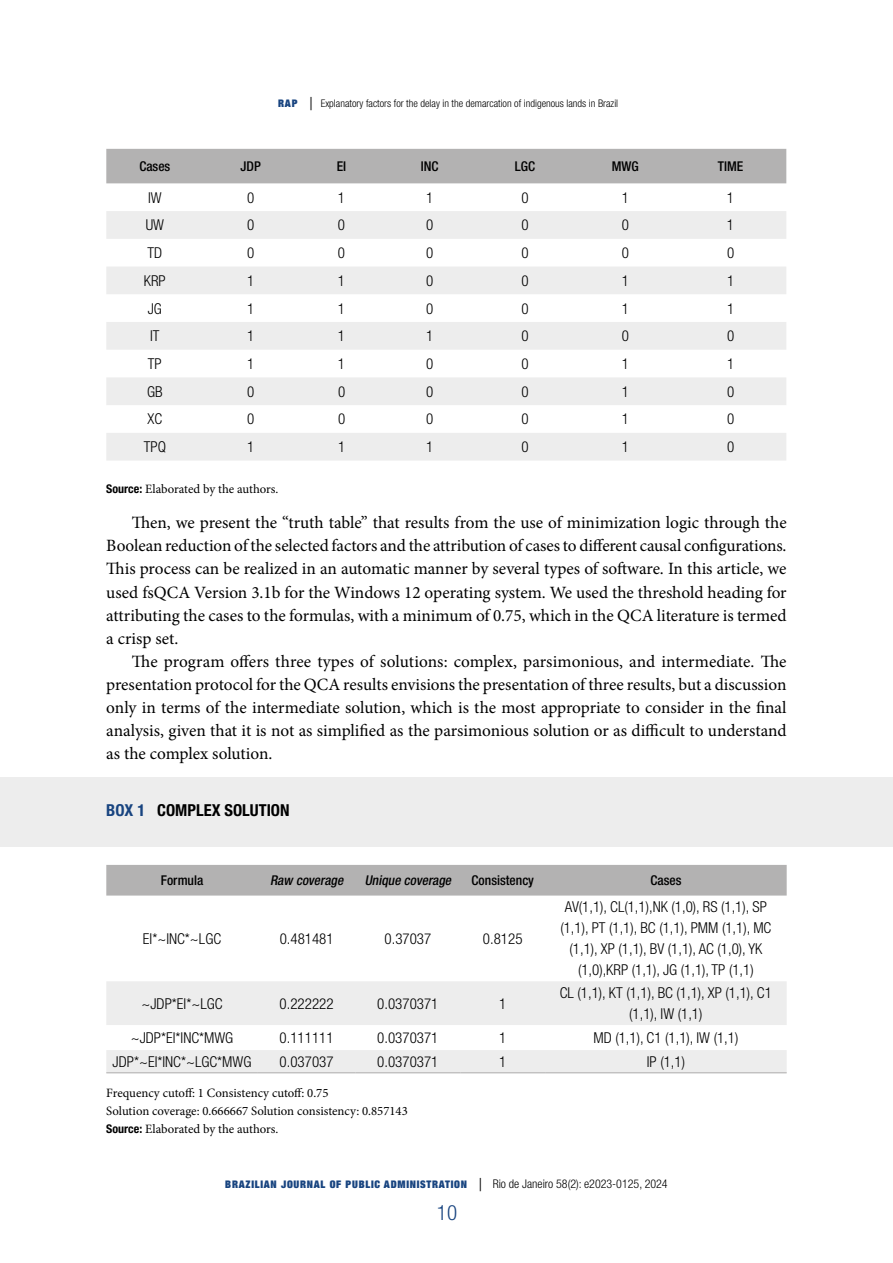
<style>
.page{position:relative;width:893px;height:1263px;background:#fff}
.page>*{position:absolute;margin:0;border:0;box-sizing:border-box;transform-origin:0 0}
.t1{font:300 condensed 21px "Helvetica Neue LT Std";color:#184480}
.t2{font:17.25px/23.1px "Minion Pro";color:#000;text-align:justify}
.t3{font:700 condensed 16.5px "Helvetica Neue LT Std";color:#000}
.t4{font:300 condensed 15px/21px "Helvetica Neue LT Std";color:#000;text-align:center}
.t5{font:500 condensed 13.5px "Helvetica Neue LT Std";color:#000}
.t6{font:italic 500 condensed 13.5px "Helvetica Neue LT Std";color:#000}
.t7{font:12.75px/18px "Minion Pro";letter-spacing:-.005em;color:#000}
.t8{font:300 condensed 10.5px "Helvetica Neue LT Std";color:#000}
.t9{font:900 expanded 10.5px "Helvetica Neue";letter-spacing:.07em;color:#184480}
.s1{font-family:"Helvetica Neue";font-weight:900;font-stretch:expanded;color:#184480}
.s2{font-size:18px}
.s3{font-family:"Helvetica Neue LT Std";font-weight:700;font-stretch:condensed;font-size:12px}
.s4{color:#184480}
.s5{font-family:"Helvetica Neue LT Std";font-weight:300;font-stretch:condensed;font-size:18px;color:#000}
.s6{font-family:"Helvetica Neue LT Std";font-weight:300;font-stretch:condensed;font-size:12px;color:#000}
</style>
<div class="page">
<div style="left:0;top:777px;width:893px;height:69px;background:#ededed"></div>
<div style="left:106px;top:149px;width:680px;height:34px;background:#b3b2b2"></div>
<svg style="left:106px;top:211px;width:680px;height:250px;fill:#ededed"></svg>
<div style="left:106px;top:865px;width:681px;height:30px;background:#b3b2b2"></div>
<svg style="left:106px;top:981px;width:681px;height:91px;fill:#ededed"></svg>
<hr style="left:106px;top:1072px;width:152px;height:1px;background:#b3b2b2">
<hr style="left:258px;top:1072px;width:97px;height:1px;background:#b3b2b2">
<hr style="left:355px;top:1072px;width:105px;height:1px;background:#b3b2b2">
<hr style="left:460px;top:1072px;width:85px;height:1px;background:#b3b2b2">
<hr style="left:545px;top:1072px;width:242px;height:1px;background:#b3b2b2">
<p class="t8" style="left:278px;top:98px;width:342px"><span class="s1">RAP</span> <span class="s2">|</span> Explanatory factors for the delay in the demarcation of indigenous lands in Brazil</p>
<p class="t5" style="left:139px;top:158px;width:33px">Cases</p>
<p class="t5" style="left:241px;top:158px;width:22px">JDP</p>
<p class="t5" style="left:337px;top:158px;width:11px">EI</p>
<p class="t5" style="left:421px;top:158px;width:19px">INC</p>
<p class="t5" style="left:515px;top:158px;width:22px">LGC</p>
<p class="t5" style="left:612px;top:158px;width:28px">MWG</p>
<p class="t5" style="left:718px;top:158px;width:27px">TIME</p>
<p class="t4" style="left:148px;top:187px;width:15px">IW</p>
<p class="t4" style="left:247px;top:187px;width:9px">0</p>
<p class="t4" style="left:338px;top:187px;width:9px">1</p>
<p class="t4" style="left:426px;top:187px;width:9px">1</p>
<p class="t4" style="left:521px;top:187px;width:9px">0</p>
<p class="t4" style="left:622px;top:187px;width:9px">1</p>
<p class="t4" style="left:727px;top:187px;width:9px">1</p>
<p class="t4" style="left:146px;top:214px;width:20px">UW</p>
<p class="t4" style="left:247px;top:214px;width:9px">0</p>
<p class="t4" style="left:338px;top:214px;width:9px">0</p>
<p class="t4" style="left:426px;top:214px;width:9px">0</p>
<p class="t4" style="left:521px;top:214px;width:9px">0</p>
<p class="t4" style="left:622px;top:214px;width:9px">0</p>
<p class="t4" style="left:727px;top:214px;width:9px">1</p>
<p class="t4" style="left:148px;top:242px;width:16px">TD</p>
<p class="t4" style="left:247px;top:242px;width:9px">0</p>
<p class="t4" style="left:338px;top:242px;width:9px">0</p>
<p class="t4" style="left:426px;top:242px;width:9px">0</p>
<p class="t4" style="left:521px;top:242px;width:9px">0</p>
<p class="t4" style="left:622px;top:242px;width:9px">0</p>
<p class="t4" style="left:727px;top:242px;width:9px">0</p>
<p class="t4" style="left:144px;top:270px;width:23px">KRP</p>
<p class="t4" style="left:247px;top:270px;width:9px">1</p>
<p class="t4" style="left:338px;top:270px;width:9px">1</p>
<p class="t4" style="left:426px;top:270px;width:9px">0</p>
<p class="t4" style="left:521px;top:270px;width:9px">0</p>
<p class="t4" style="left:622px;top:270px;width:9px">1</p>
<p class="t4" style="left:727px;top:270px;width:9px">1</p>
<p class="t4" style="left:148px;top:298px;width:16px">JG</p>
<p class="t4" style="left:247px;top:298px;width:9px">1</p>
<p class="t4" style="left:338px;top:298px;width:9px">1</p>
<p class="t4" style="left:426px;top:298px;width:9px">0</p>
<p class="t4" style="left:521px;top:298px;width:9px">0</p>
<p class="t4" style="left:622px;top:298px;width:9px">1</p>
<p class="t4" style="left:727px;top:298px;width:9px">1</p>
<p class="t4" style="left:150px;top:325px;width:11px">IT</p>
<p class="t4" style="left:247px;top:325px;width:9px">1</p>
<p class="t4" style="left:338px;top:325px;width:9px">1</p>
<p class="t4" style="left:426px;top:325px;width:9px">1</p>
<p class="t4" style="left:521px;top:325px;width:9px">0</p>
<p class="t4" style="left:622px;top:325px;width:9px">0</p>
<p class="t4" style="left:727px;top:325px;width:9px">0</p>
<p class="t4" style="left:148px;top:353px;width:15px">TP</p>
<p class="t4" style="left:247px;top:353px;width:9px">1</p>
<p class="t4" style="left:338px;top:353px;width:9px">1</p>
<p class="t4" style="left:426px;top:353px;width:9px">0</p>
<p class="t4" style="left:521px;top:353px;width:9px">0</p>
<p class="t4" style="left:622px;top:353px;width:9px">1</p>
<p class="t4" style="left:727px;top:353px;width:9px">1</p>
<p class="t4" style="left:147px;top:381px;width:17px">GB</p>
<p class="t4" style="left:247px;top:381px;width:9px">0</p>
<p class="t4" style="left:338px;top:381px;width:9px">0</p>
<p class="t4" style="left:426px;top:381px;width:9px">0</p>
<p class="t4" style="left:521px;top:381px;width:9px">0</p>
<p class="t4" style="left:622px;top:381px;width:9px">1</p>
<p class="t4" style="left:727px;top:381px;width:9px">0</p>
<p class="t4" style="left:148px;top:408px;width:16px">XC</p>
<p class="t4" style="left:247px;top:408px;width:9px">0</p>
<p class="t4" style="left:338px;top:408px;width:9px">0</p>
<p class="t4" style="left:426px;top:408px;width:9px">0</p>
<p class="t4" style="left:521px;top:408px;width:9px">0</p>
<p class="t4" style="left:622px;top:408px;width:9px">1</p>
<p class="t4" style="left:727px;top:408px;width:9px">0</p>
<p class="t4" style="left:144px;top:436px;width:24px">TPQ</p>
<p class="t4" style="left:247px;top:436px;width:9px">1</p>
<p class="t4" style="left:338px;top:436px;width:9px">1</p>
<p class="t4" style="left:426px;top:436px;width:9px">1</p>
<p class="t4" style="left:521px;top:436px;width:9px">0</p>
<p class="t4" style="left:622px;top:436px;width:9px">1</p>
<p class="t4" style="left:727px;top:436px;width:9px">0</p>
<p class="t7" style="left:106px;top:480px;width:174px"><span class="s3">Source:</span> Elaborated by the authors.</p>
<p class="t2" style="left:106px;top:511px;width:682px;text-indent:26px">Then, we present the “truth table” that results from the use of minimization logic through the Boolean reduction of the selected factors and the attribution of cases to different causal configurations.<br>This process can be realized in an automatic manner by several types of software. In this article, we used fsQCA Version 3.1b for the Windows 12 operating system. We used the threshold heading for attributing the cases to the formulas, with a minimum of 0.75, which in the QCA literature is termed a crisp set.</p>
<p class="t2" style="left:106px;top:650px;width:682px;text-indent:26px">The program offers three types of solutions: complex, parsimonious, and intermediate. The presentation protocol for the QCA results envisions the presentation of three results, but a discussion only in terms of the intermediate solution, which is the most appropriate to consider in the final analysis, given that it is not as simplified as the parsimonious solution or as difficult to understand as the complex solution.</p>
<p class="t3" style="left:106px;top:800px;width:185px"><span class="s4">BOX 1</span> COMPLEX SOLUTION</p>
<p class="t5" style="left:161px;top:872px;width:44px">Formula</p>
<p class="t6" style="left:270px;top:872px;width:78px">Raw coverage</p>
<p class="t6" style="left:365px;top:872px;width:91px">Unique coverage</p>
<p class="t5" style="left:472px;top:872px;width:64px">Consistency</p>
<p class="t5" style="left:650px;top:872px;width:33px">Cases</p>
<p class="t4" style="left:143px;top:928px;width:80px">EI*~INC*~LGC</p>
<p class="t4" style="left:280px;top:928px;width:55px">0.481481</p>
<p class="t4" style="left:384px;top:928px;width:48px">0.37037</p>
<p class="t4" style="left:483px;top:928px;width:41px">0.8125</p>
<p class="t4" style="left:560px;top:896px;width:213px">AV(1,1), CL(1,1),NK (1,0), RS (1,1), SP (1,1), PT (1,1), BC (1,1), PMM (1,1), MC (1,1), XP (1,1), BV (1,1), AC (1,0), YK (1,0),KRP (1,1), JG (1,1), TP (1,1)</p>
<p class="t4" style="left:142px;top:992px;width:83px">~JDP*EI*~LGC</p>
<p class="t4" style="left:280px;top:992px;width:55px">0.222222</p>
<p class="t4" style="left:377px;top:992px;width:63px">0.0370371</p>
<p class="t4" style="left:499px;top:992px;width:9px">1</p>
<p class="t4" style="left:560px;top:982px;width:214px">CL (1,1), KT (1,1), BC (1,1), XP (1,1), C1 (1,1), IW (1,1)</p>
<p class="t4" style="left:131px;top:1027px;width:104px">~JDP*EI*INC*MWG</p>
<p class="t4" style="left:280px;top:1027px;width:55px">0.111111</p>
<p class="t4" style="left:377px;top:1027px;width:63px">0.0370371</p>
<p class="t4" style="left:499px;top:1027px;width:9px">1</p>
<p class="t4" style="left:593px;top:1027px;width:146px">MD (1,1), C1 (1,1), IW (1,1)</p>
<p class="t4" style="left:113px;top:1051px;width:140px">JDP*~EI*INC*~LGC*MWG</p>
<p class="t4" style="left:280px;top:1051px;width:55px">0.037037</p>
<p class="t4" style="left:377px;top:1051px;width:63px">0.0370371</p>
<p class="t4" style="left:499px;top:1051px;width:9px">1</p>
<p class="t4" style="left:647px;top:1051px;width:40px">IP (1,1)</p>
<p class="t7" style="left:106px;top:1084px;width:303px">Frequency cutoff: 1 Consistency cutoff: 0.75<br>Solution coverage: 0.666667 Solution consistency: 0.857143<br><span class="s3">Source:</span> Elaborated by the authors.</p>
<p class="t9" style="left:225px;top:1177px;width:444px">BRAZILIAN JOURNAL OF PUBLIC ADMINISTRATION <span class="s5">|</span> <span class="s6">Rio de Janeiro 58(2): e2023-0125, 2024</span></p>
<p class="t1" style="left:437px;top:1200px;width:22px">10</p>
</div>
